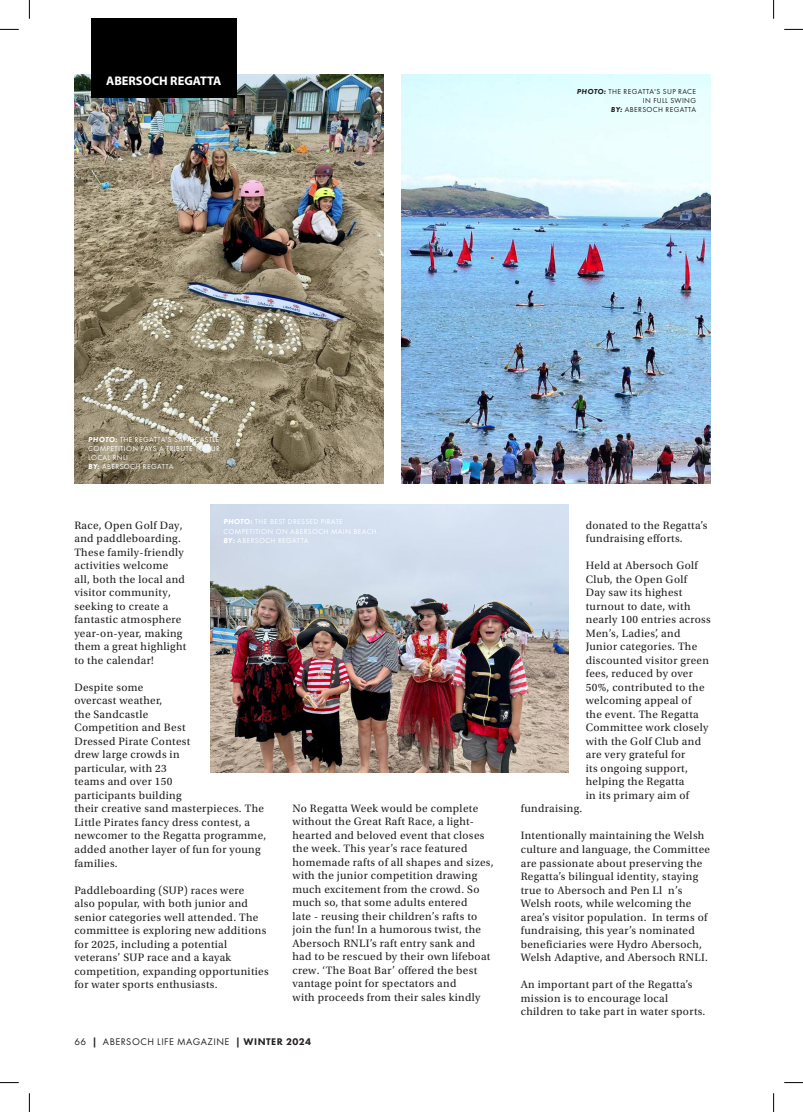
<style>
.page{position:relative;width:803px;height:1112px;background:#fff}
.page>*{position:absolute;margin:0;border:0;box-sizing:border-box;transform-origin:0 0}
.t1{font:700 12.5px "Myriad Pro";color:#fff}
.t2{font:11.25px/13.5px "Utopia Std";letter-spacing:.03em;color:#231f20}
.t3{font:10px "Futura PT";letter-spacing:.05em;color:#231f20}
.t4{font:7.5px/9px "Futura PT";letter-spacing:.05em;color:#fff;text-align:justify}
.t5{font:7.5px/9px "Futura PT";letter-spacing:.05em;color:#231f20;text-align:right}
.s1{font-weight:800;font-style:italic}
.s2{font-weight:800}
</style>
<div class="page">
<img style="left:74px;top:74px;width:310px;height:409px">
<img style="left:401px;top:74px;width:310px;height:409px">
<div style="left:91px;top:19px;width:146px;height:79px;background:#000"></div>
<img style="left:210px;top:504px;width:358px;height:268px">
<svg style="left:0;top:29px;width:19px;height:1px"></svg>
<svg style="left:784px;top:29px;width:19px;height:1px"></svg>
<svg style="left:0;top:1082px;width:19px;height:1px"></svg>
<svg style="left:784px;top:1082px;width:19px;height:1px"></svg>
<svg style="left:29px;top:0;width:1px;height:19px"></svg>
<svg style="left:29px;top:1093px;width:1px;height:18px"></svg>
<svg style="left:773px;top:0;width:1px;height:19px"></svg>
<svg style="left:773px;top:1093px;width:1px;height:18px"></svg>
<p class="t1" style="left:106px;top:73px;width:117px">ABERSOCH REGATTA</p>
<p class="t5" style="left:577px;top:86px;width:121px"><span class="s1">PHOTO:</span> THE REGATTA'S SUP RACE<br>IN FULL SWING</p>
<p class="t5" style="left:611px;top:104px;width:87px"><span class="s1">BY:</span> ABERSOCH REGATTA</p>
<p class="t4" style="left:88px;top:434px;width:133px"><span class="s1">PHOTO:</span> THE REGATTA'S SANDCASTLE COMPETITION PAYS A TRIBUTE TO PUR LOCAL RNLI</p>
<p class="t4" style="left:88px;top:461px;width:87px"><span class="s1">BY:</span> ABERSOCH REGATTA</p>
<p class="t4" style="left:223px;top:517px;width:157px"><span class="s1">PHOTO:</span> THE BEST DRESSED PIRATE<br>COMPETITION ON ABERSOCH MAIN BEACH.</p>
<p class="t4" style="left:223px;top:535px;width:87px"><span class="s1">BY:</span> ABERSOCH REGATTA</p>
<p class="t2" style="left:74px;top:518px;width:113px">Race, Open Golf Day, and paddleboarding.<br>These family-friendly activities welcome all, both the local and visitor community, seeking to create a fantastic atmosphere year-on-year, making them a great highlight to the calendar!</p>
<p class="t2" style="left:74px;top:680px;width:193px">Despite some<br>overcast weather,<br>the Sandcastle<br>Competition and Best<br>Dressed Pirate Contest<br>drew large crowds in<br>particular, with 23<br>teams and over 150<br>participants building<br>their creative sand masterpieces. The<br>Little Pirates fancy dress contest, a newcomer to the Regatta programme, added another layer of fun for young families.</p>
<p class="t2" style="left:74px;top:883px;width:196px">Paddleboarding (SUP) races were<br>also popular, with both junior and senior categories well attended. The committee is exploring new additions for 2025, including a potential veterans’ SUP race and a kayak competition, expanding opportunities for water sports enthusiasts.</p>
<p class="t2" style="left:292px;top:801px;width:202px">No Regatta Week would be complete without the Great Raft Race, a light&shy;hearted and beloved event that closes the week. This year’s race featured homemade rafts of all shapes and sizes, with the junior competition drawing much excitement from the crowd. So much so, that some adults entered<br>late - reusing their children’s rafts to join the fun! In a humorous twist, the Abersoch RNLI’s raft entry sank and had to be rescued by their own lifeboat crew. ‘The Boat Bar’ offered the best vantage point for spectators and<br>with proceeds from their sales kindly</p>
<p class="t3" style="left:74px;top:1035px;width:238px">66 <span class="s2">|</span> ABERSOCH LIFE MAGAZINE <span class="s2">| WINTER 2024</span></p>
<p class="t2" style="left:586px;top:518px;width:123px">donated to the Regatta’s fundraising efforts.</p>
<p class="t2" style="left:586px;top:559px;width:127px">Held at Abersoch Golf<br>Club, the Open Golf<br>Day saw its highest turnout to date, with nearly 100 entries across<br>Men’s, Ladies’, and<br>Junior categories. The discounted visitor green fees, reduced by over<br>50%, contributed to the welcoming appeal of<br>the event. The Regatta<br>Committee work closely with the Golf Club and are very grateful for<br>its ongoing support, helping the Regatta<br>in its primary aim of</p>
<p class="t2" style="left:521px;top:802px;width:63px">fundraising.</p>
<p class="t2" style="left:521px;top:829px;width:191px">Intentionally maintaining the Welsh culture and language, the Committee are passionate about preserving the Regatta’s bilingual identity, staying true to Abersoch and Pen Llŷn’s Welsh roots, while welcoming the area’s visitor population. In terms of fundraising, this year’s nominated beneficiaries were Hydro Abersoch, Welsh Adaptive, and Abersoch RNLI.</p>
<p class="t2" style="left:521px;top:977px;width:186px">An important part of the Regatta’s mission is to encourage local children to take part in water sports.</p>
</div>
